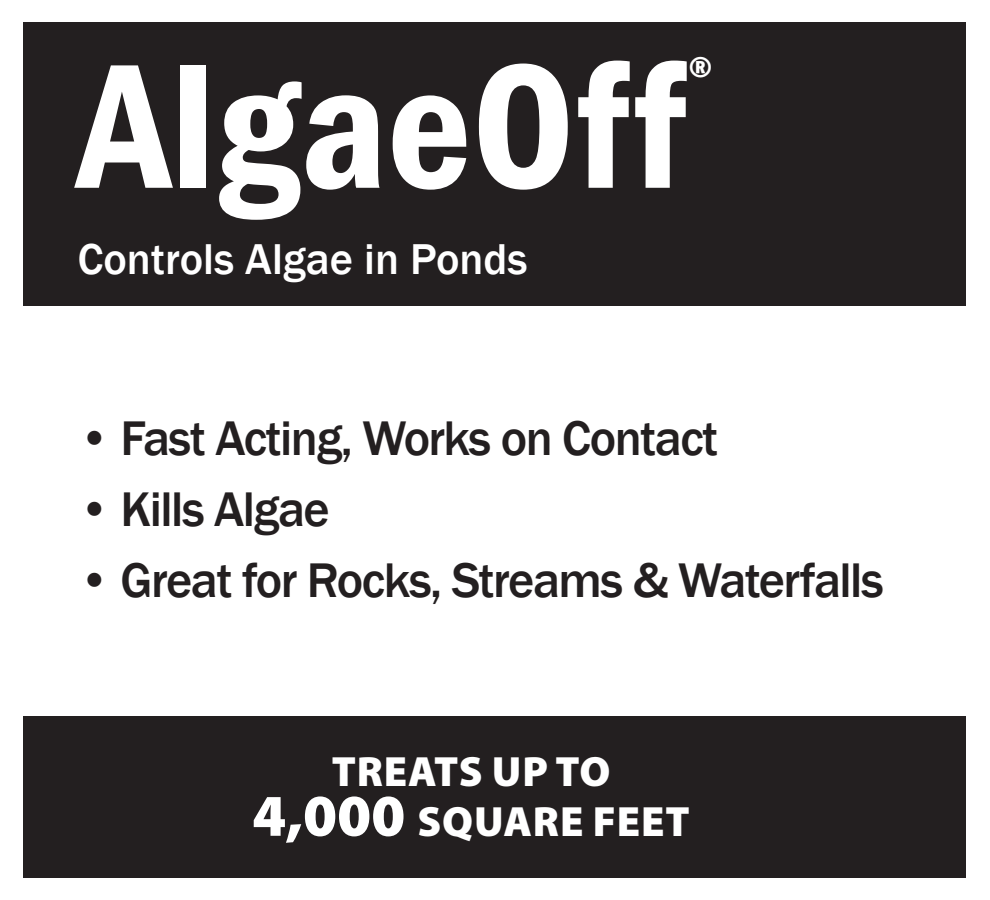
<style>
.page{position:relative;width:990px;height:900px;background:#fff}
.page>*{position:absolute;margin:0;border:0;box-sizing:border-box;transform-origin:0 0}
.t1{font:600 condensed 183.5px "Franklin Gothic";color:#fff}
.t2{font:500 50px "Franklin Gothic";letter-spacing:-.03em;color:#231f20}
.t3{font:500 44.25px "Franklin Gothic";color:#fff}
.t4{font:900 42.5px/50px "Myriad Pro";letter-spacing:.02em;color:#fff;text-align:center}
.t5{font:600 condensed 30px "Franklin Gothic";color:#fff}
.s1{font-size:59.5px}
</style>
<div class="page">
<div style="left:24px;top:22px;width:942px;height:284px;background:#231f20"></div>
<div style="left:24px;top:716px;width:942px;height:162px;background:#231f20"></div>
<h1 class="t1" style="left:78px;top:4px;width:609px">AlgaeOff</h1>
<p class="t5" style="left:689px;top:47px;width:25px">®</p>
<p class="t3" style="left:78px;top:232px;width:451px">Controls Algae in Ponds</p>
<p class="t2" style="left:78px;top:407px;width:642px">• Fast Acting, Works on Contact</p>
<p class="t2" style="left:78px;top:479px;width:253px">• Kills Algae</p>
<p class="t2" style="left:78px;top:550px;width:808px">• Great for Rocks, Streams &amp; Waterfalls</p>
<p class="t4" style="left:252px;top:745px;width:439px">TREATS UP TO<br><span class="s1">4,000</span> SQUARE FEET</p>
</div>
